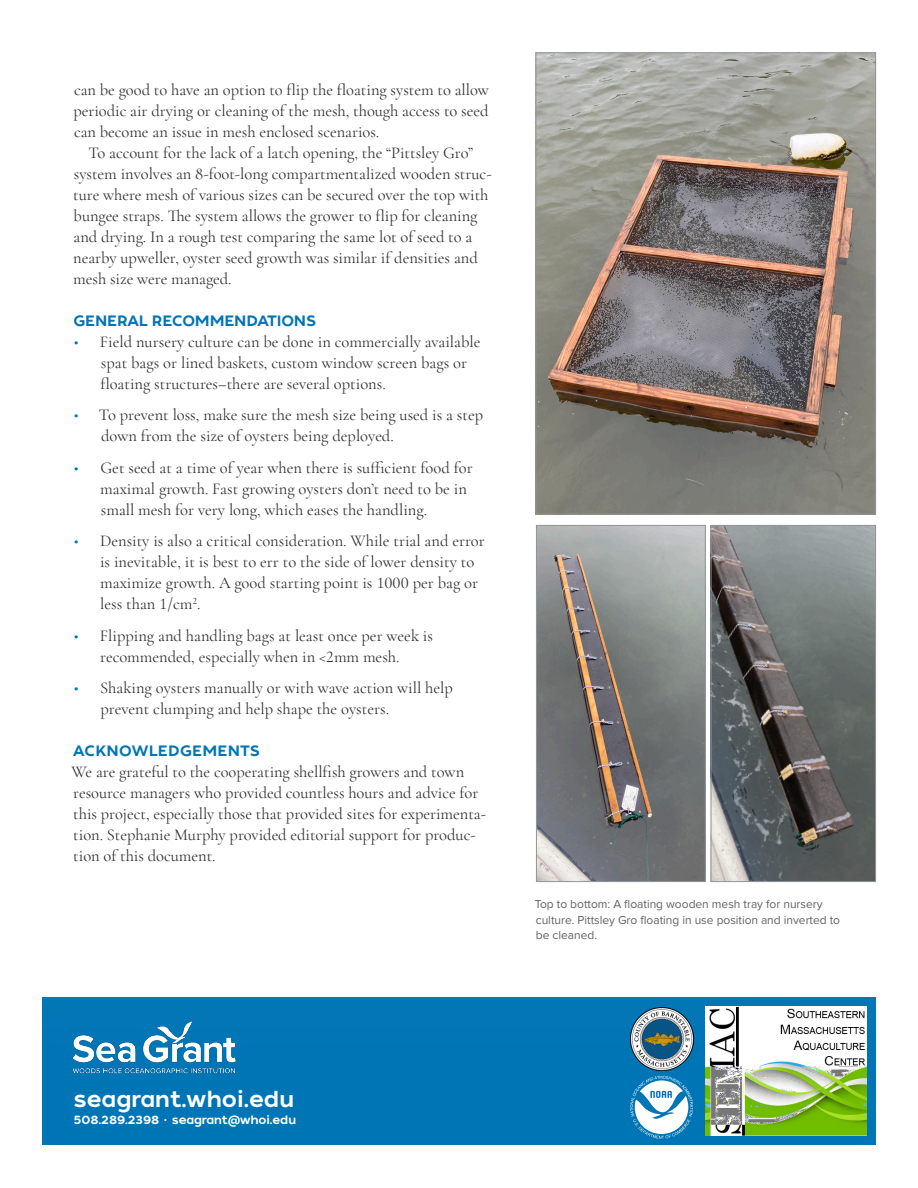
<style>
.page{position:relative;width:918px;height:1188px;background:#fff}
.page>*{position:absolute;margin:0;border:0;box-sizing:border-box;transform-origin:0 0}
.t1{font:22.35px "Tide Sans 500 Dudette";color:#fff}
.Body{font:16.5px/21px "Cormorant Garamond";color:#312f30}
.Body_First{font:16.5px/21px "Cormorant Garamond";color:#312f30}
.Body_Heading_1{font:15px "Tide Sans 500 Dudette";letter-spacing:-.01em;color:#0075b6}
.Body_Heading_1-2{font:15px "Tide Sans 500 Dudette";letter-spacing:.02em;color:#0075b6}
.t2{font:12px/15.8px "Proxima Nova";color:#636366}
.t3{font:11.7px "Tide Sans 500 Dudette";letter-spacing:-.01em;color:#fff}
.s1{color:#0079b9}
</style>
<div class="page">
<div style="left:42px;top:998px;width:834px;height:146px;background:#0075b6"></div>
<img style="left:630px;top:1008px;width:63px;height:63px">
<svg style="left:630px;top:1076px;width:63px;height:63px"></svg>
<img style="left:706px;top:1006px;width:160px;height:130px">
<img style="left:72px;top:1021px;width:164px;height:53px">
<img style="left:538px;top:54px;width:336px;height:458px">
<div style="left:536px;top:52px;width:340px;height:462px;border:1px solid #939598"></div>
<img style="left:713px;top:527px;width:161px;height:353px">
<div style="left:711px;top:525px;width:165px;height:357px;border:1px solid #939598"></div>
<img style="left:538px;top:527px;width:166px;height:353px">
<div style="left:536px;top:525px;width:170px;height:357px;border:1px solid #939598"></div>
<p class="Body" style="left:73px;top:79px;width:417px;text-align:justify">can be good to have an option to flip the floating system to allow periodic air drying or cleaning of the mesh, though access to seed can become an issue in mesh enclosed scenarios.</p>
<p class="Body" style="left:73px;top:142px;width:420px;text-indent:15px">To account for the lack of a latch opening, the “Pittsley Gro” system involves an 8-foot-long compartmentalized wooden struc&shy;ture where mesh of various sizes can be secured over the top with bungee straps. The system allows the grower to flip for cleaning and drying. In a rough test comparing the same lot of seed to a nearby upweller, oyster seed growth was similar if densities and mesh size were managed.</p>
<p class="Body_Heading_1" style="left:74px;top:311px;width:244px">GENERAL RECOMMENDATIONS</p>
<p class="Body" style="left:100px;top:331px;width:382px;text-indent:-27px"><span class="s1">•</span> Field nursery culture can be done in commercially available spat bags or lined baskets, custom window screen bags or floating structures–there are several options.</p>
<p class="Body" style="left:101px;top:404px;width:384px;text-indent:-27px"><span class="s1">•</span> To prevent loss, make sure the mesh size being used is a step down from the size of oysters being deployed.</p>
<p class="Body" style="left:100px;top:457px;width:374px;text-indent:-26px"><span class="s1">•</span> Get seed at a time of year when there is sufficient food for maximal growth. Fast growing oysters don’t need to be in small mesh for very long, which eases the handling.</p>
<p class="Body" style="left:100px;top:530px;width:386px;text-indent:-26px"><span class="s1">•</span> Density is also a critical consideration. While trial and error is inevitable, it is best to err to the side of lower density to maximize growth. A good starting point is 1000 per bag or less than 1/cm<sup>2</sup>.</p>
<p class="Body" style="left:74px;top:625px;width:361px;text-align:center"><span class="s1">•</span> Flipping and handling bags at least once per week is recommended, especially when in &lt;2mm mesh.</p>
<p class="Body" style="left:100px;top:677px;width:354px;text-indent:-27px"><span class="s1">•</span> Shaking oysters manually or with wave action will help prevent clumping and help shape the oysters.</p>
<p class="Body_Heading_1-2" style="left:73px;top:741px;width:188px">ACKNOWLEDGEMENTS</p>
<p class="Body_First" style="left:71px;top:761px;width:416px">We are grateful to the cooperating shellfish growers and town resource managers who provided countless hours and advice for this project, especially those that provided sites for experimenta&shy;tion. Stephanie Murphy provided editorial support for produc&shy;tion of this document.</p>
<p class="t2" style="left:535px;top:896px;width:307px">Top to bottom: A floating wooden mesh tray for nursery culture. Pittsley Gro floating in use position and inverted to be cleaned.</p>
<p class="t1" style="left:74px;top:1085px;width:222px">seagrant.whoi.edu</p>
<p class="t3" style="left:74px;top:1112px;width:224px">508.289.2398 • seagrant@whoi.edu</p>
</div>
